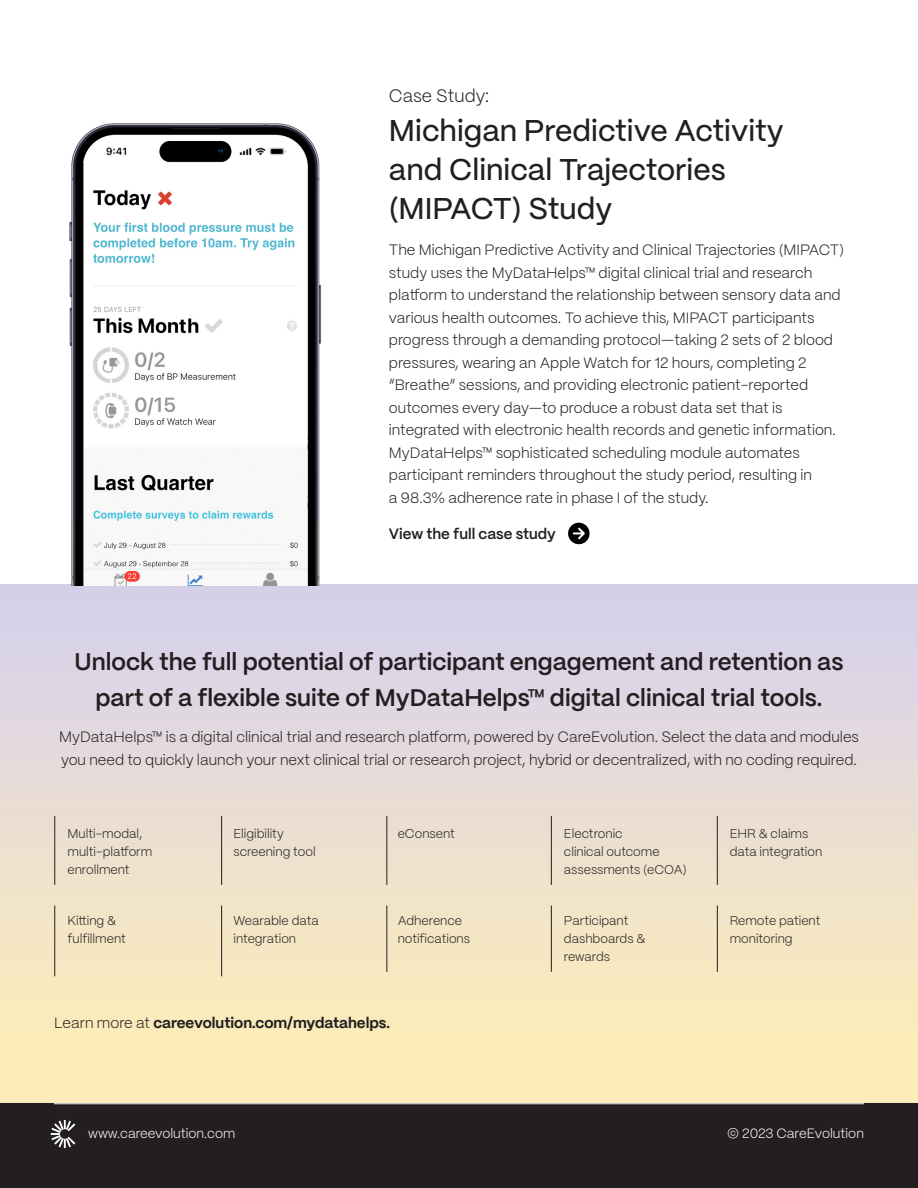
<style>
.page{position:relative;width:918px;height:1188px;background:#fff}
.page>*{position:absolute;margin:0;border:0;box-sizing:border-box;transform-origin:0 0}
.Text{font:500 30px/39px "PP Mori";color:#231f20}
.Text-2{font:600 24px/36px "PP Mori";color:#231f20;text-align:center}
.Text-3{font:300 18px "PP Mori";color:#231f20}
.Text-4{font:300 15px/22.5px "PP Mori";color:#231f20}
.Text-5{font:700 15px "PP Mori";color:#231f20}
.Text-6{font:600 15px "PP Mori";color:#231f20}
.t1{font:300 13.5px "PP Mori";color:#fff}
.Text-7{font:300 12.75px/18px "PP Mori";color:#231f20}
.s1{font-weight:300}
</style>
<div class="page">
<div style="left:0;top:584px;width:918px;height:520px;background:linear-gradient(to bottom,#d5d0ed,#ffefb4)"></div>
<div style="left:0;top:1104px;width:918px;height:84px;background:#231f20"></div>
<img style="left:32px;top:123px;width:326px;height:462px">
<svg style="left:51px;top:1120px;width:24px;height:28px"></svg>
<hr style="left:551px;top:816px;width:1px;height:69px;background:#231f20">
<hr style="left:717px;top:816px;width:1px;height:69px;background:#231f20">
<hr style="left:386px;top:816px;width:1px;height:69px;background:#231f20">
<hr style="left:221px;top:816px;width:1px;height:69px;background:#231f20">
<hr style="left:54px;top:816px;width:1px;height:69px;background:#231f20">
<hr style="left:551px;top:906px;width:1px;height:66px;background:#231f20">
<hr style="left:717px;top:906px;width:1px;height:66px;background:#231f20">
<hr style="left:386px;top:906px;width:1px;height:66px;background:#231f20">
<hr style="left:221px;top:906px;width:1px;height:70px;background:#231f20">
<hr style="left:54px;top:906px;width:1px;height:70px;background:#231f20">
<hr style="left:54px;top:1104px;width:810px;height:1px;background:#fff">
<svg style="left:568px;top:523px;width:22px;height:21px"></svg>
<p class="Text-3" style="left:389px;top:81px;width:102px">Case Study:</p>
<p class="Text" style="left:389px;top:110px;width:396px">Michigan Predictive Activity and Clinical Trajectories (MIPACT) Study</p>
<p class="Text-4" style="left:389px;top:238px;width:457px">The Michigan Predictive Activity and Clinical Trajectories (MIPACT) study uses the MyDataHelps™ digital clinical trial and research platform to understand the relationship between sensory data and various health outcomes. To achieve this, MIPACT participants progress through a demanding protocol—taking 2 sets of 2 blood pressures, wearing an Apple Watch for 12 hours, completing 2 “Breathe” sessions, and providing electronic patient-reported outcomes every day—to produce a robust data set that is integrated with electronic health records and genetic information.<br>MyDataHelps™ sophisticated scheduling module automates participant reminders throughout the study period, resulting in<br>a 98.3% adherence rate in phase I of the study.</p>
<p class="Text-6" style="left:389px;top:521px;width:168px">View the full case study</p>
<p class="Text-2" style="left:75px;top:642px;width:770px">Unlock the full potential of participant engagement and retention as part of a flexible suite of MyDataHelps™ digital clinical trial tools.</p>
<p class="Text-4" style="left:59px;top:725px;width:801px">MyDataHelps™ is a digital clinical trial and research platform, powered by CareEvolution. Select the data and modules you need to quickly launch your next clinical trial or research project, hybrid or decentralized, with no coding required.</p>
<p class="Text-7" style="left:68px;top:824px;width:86px">Multi-modal, multi-platform enrollment</p>
<p class="Text-7" style="left:233px;top:824px;width:84px">Eligibility screening tool</p>
<p class="Text-7" style="left:398px;top:824px;width:59px">eConsent</p>
<p class="Text-7" style="left:564px;top:824px;width:124px">Electronic<br>clinical outcome assessments (eCOA)</p>
<p class="Text-7" style="left:730px;top:824px;width:94px">EHR &amp; claims data integration</p>
<p class="Text-7" style="left:68px;top:911px;width:60px">Kitting &amp; fulfillment</p>
<p class="Text-7" style="left:233px;top:911px;width:87px">Wearable data integration</p>
<p class="Text-7" style="left:398px;top:911px;width:74px">Adherence notifications</p>
<p class="Text-7" style="left:564px;top:911px;width:83px">Participant dashboards &amp; rewards</p>
<p class="Text-7" style="left:730px;top:911px;width:92px">Remote patient monitoring</p>
<p class="Text-5" style="left:54px;top:1010px;width:337px"><span class="s1">Learn more at</span> careevolution.com/mydatahelps.</p>
<p class="t1" style="left:88px;top:1122px;width:149px">www.careevolution.com</p>
<p class="t1" style="left:727px;top:1122px;width:138px">© 2023 CareEvolution</p>
</div>
